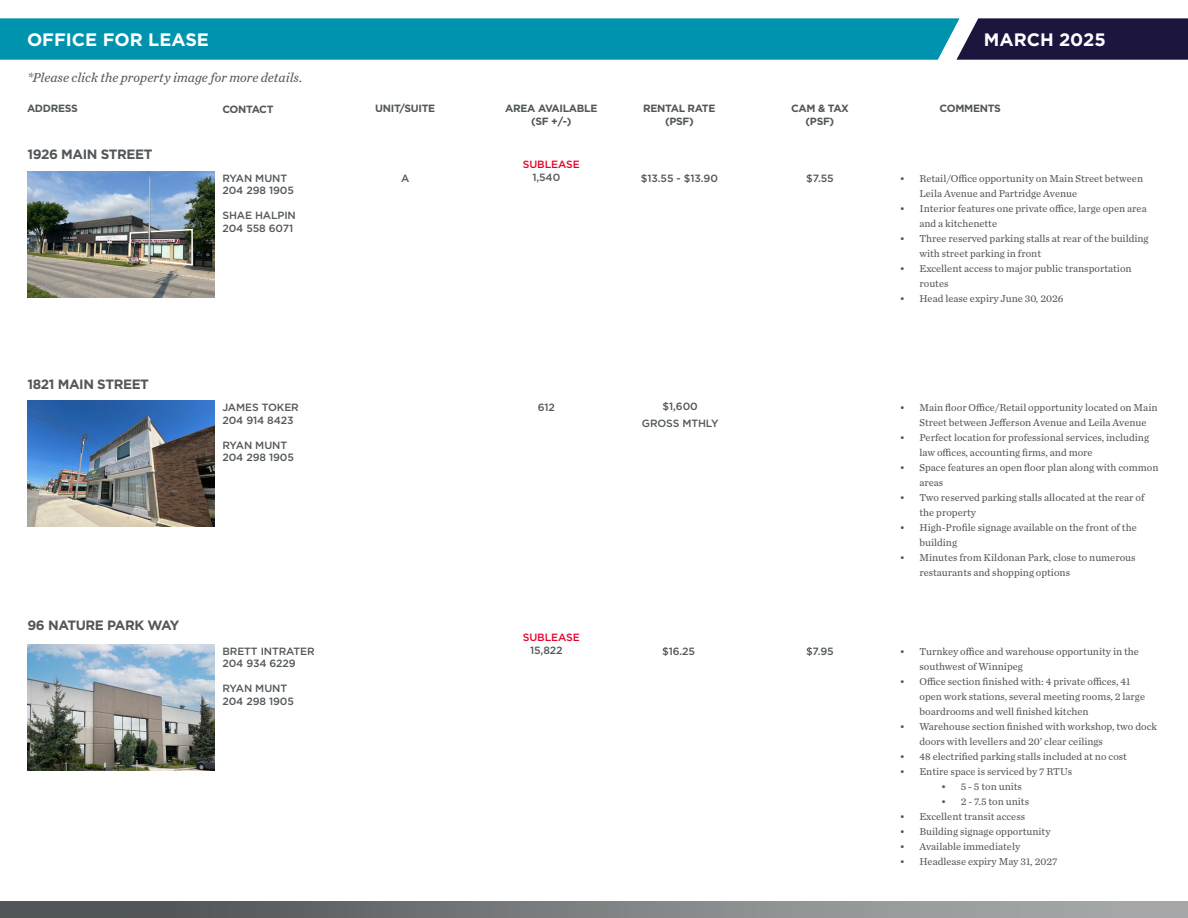
<style>
.page{position:relative;width:1188px;height:918px;background:#fff}
.page>*{position:absolute;margin:0;border:0;box-sizing:border-box;transform-origin:0 0}
.t1{font:700 18px "Gotham";color:#fff}
.t2{font:italic 13.5px "Chronicle Text G2";color:#52575a}
.t3{font:700 13.5px "Gotham";letter-spacing:-.03em;color:#52575a}
.t4{font:10.5px/15px "Chronicle Text G2";color:#52575a}
.t5{font:500 10.5px/12.6px "Gotham";letter-spacing:-.01em;color:#52575a}
.t6{font:700 10.5px/12.6px "Gotham";letter-spacing:-.03em;color:#52575a;text-align:center}
.t7{font:500 10.5px "Gotham";letter-spacing:-.01em;color:#e8002a}
</style>
<div class="page">
<svg style="left:0;top:18px;width:1188px;height:42px;background:#0c809b"></svg>
<div style="left:0;top:902px;width:1188px;height:16px;background:linear-gradient(to right,#494e51,#afb1b1)"></div>
<img style="left:28px;top:171px;width:186px;height:126px">
<img style="left:128px;top:228px;width:66px;height:38px">
<img style="left:28px;top:401px;width:186px;height:126px">
<img style="left:28px;top:645px;width:186px;height:126px">
<h1 class="t1" style="left:27px;top:28px;width:184px">OFFICE FOR LEASE</h1>
<h1 class="t1" style="left:984px;top:28px;width:123px">MARCH 2025</h1>
<p class="t2" style="left:27px;top:67px;width:277px">*Please click the property image for more details.</p>
<p class="t6" style="left:27px;top:102px;width:52px">ADDRESS</p>
<p class="t6" style="left:222px;top:103px;width:53px">CONTACT</p>
<p class="t6" style="left:375px;top:102px;width:62px">UNIT/SUITE</p>
<p class="t6" style="left:505px;top:102px;width:94px">AREA AVAILABLE (SF +/-)</p>
<p class="t6" style="left:643px;top:102px;width:74px">RENTAL RATE (PSF)</p>
<p class="t6" style="left:791px;top:102px;width:59px">CAM &amp; TAX (PSF)</p>
<p class="t6" style="left:940px;top:102px;width:63px">COMMENTS</p>
<p class="t3" style="left:27px;top:146px;width:127px">1926 MAIN STREET</p>
<p class="t3" style="left:27px;top:375px;width:123px">1821 MAIN STREET</p>
<p class="t5" style="left:222px;top:171px;width:73px">RYAN MUNT<br>204 298 1905</p>
<p class="t5" style="left:222px;top:209px;width:75px">SHAE HALPIN<br>204 558 6071</p>
<p class="t5" style="left:222px;top:401px;width:78px">JAMES TOKER<br>204 914 8423</p>
<p class="t5" style="left:222px;top:439px;width:73px">RYAN MUNT<br>204 298 1905</p>
<p class="t3" style="left:27px;top:616px;width:154px">96 NATURE PARK WAY</p>
<p class="t5" style="left:222px;top:645px;width:94px">BRETT INTRATER<br>204 934 6229</p>
<p class="t5" style="left:222px;top:682px;width:73px">RYAN MUNT<br>204 298 1905</p>
<p class="t5" style="left:401px;top:171px;width:10px">A</p>
<p class="t7" style="left:523px;top:158px;width:58px">SUBLEASE</p>
<p class="t5" style="left:532px;top:171px;width:29px">1,540</p>
<p class="t5" style="left:641px;top:171px;width:79px">$13.55 - $13.90</p>
<p class="t5" style="left:806px;top:171px;width:29px">$7.55</p>
<p class="t4" style="left:919px;top:170px;width:225px;text-indent:-19px">• Retail/Office opportunity on Main Street between<br>Leila Avenue and Partridge Avenue</p>
<p class="t4" style="left:919px;top:200px;width:229px;text-indent:-19px">• Interior features one private office, large open area and a kitchenette</p>
<p class="t4" style="left:919px;top:230px;width:231px;text-indent:-19px">• Three reserved parking stalls at rear of the building with street parking in front</p>
<p class="t4" style="left:919px;top:260px;width:214px;text-indent:-19px">• Excellent access to major public transportation routes</p>
<p class="t4" style="left:900px;top:290px;width:165px">• Head lease expiry June 30, 2026</p>
<p class="t5" style="left:538px;top:401px;width:19px">612</p>
<p class="t5" style="left:642px;top:398px;width:78px;line-height:16.5px;text-align:center">$1,600<br>GROSS MTHLY</p>
<p class="t4" style="left:919px;top:400px;width:240px;text-indent:-19px">• Main floor Office/Retail opportunity located on Main<br>Street between Jefferson Avenue and Leila Avenue</p>
<p class="t4" style="left:919px;top:430px;width:231px;text-indent:-19px">• Perfect location for professional services, including law offices, accounting firms, and more</p>
<p class="t4" style="left:919px;top:460px;width:241px;text-indent:-19px">• Space features an open floor plan along with common areas</p>
<p class="t4" style="left:919px;top:490px;width:226px;text-indent:-19px">• Two reserved parking stalls allocated at the rear of the property</p>
<p class="t4" style="left:919px;top:520px;width:219px;text-indent:-19px">• High-Profile signage available on the front of the building</p>
<p class="t4" style="left:919px;top:550px;width:218px;text-indent:-19px">• Minutes from Kildonan Park, close to numerous restaurants and shopping options</p>
<p class="t7" style="left:523px;top:631px;width:58px">SUBLEASE</p>
<p class="t5" style="left:530px;top:644px;width:34px">15,822</p>
<p class="t5" style="left:662px;top:645px;width:35px">$16.25</p>
<p class="t5" style="left:806px;top:645px;width:29px">$7.95</p>
<p class="t4" style="left:919px;top:643px;width:221px;text-indent:-19px">• Turnkey office and warehouse opportunity in the southwest of Winnipeg</p>
<p class="t4" style="left:919px;top:673px;width:227px;text-indent:-19px">• Office section finished with: 4 private offices, 41 open work stations, several meeting rooms, 2 large boardrooms and well finished kitchen</p>
<p class="t4" style="left:919px;top:718px;width:239px;text-indent:-19px">• Warehouse section finished with workshop, two dock doors with levellers and 20’ clear ceilings</p>
<p class="t4" style="left:900px;top:748px;width:229px">• 48 electrified parking stalls included at no cost</p>
<p class="t4" style="left:900px;top:763px;width:174px">• Entire space is serviced by 7 RTUs</p>
<p class="t4" style="left:941px;top:778px;width:82px">• 5 - 5 ton units</p>
<p class="t4" style="left:941px;top:793px;width:89px">• 2 - 7.5 ton units</p>
<p class="t4" style="left:900px;top:808px;width:127px">• Excellent transit access</p>
<p class="t4" style="left:900px;top:823px;width:152px">• Building signage opportunity</p>
<p class="t4" style="left:900px;top:838px;width:122px">• Available immediately</p>
<p class="t4" style="left:900px;top:853px;width:159px">• Headlease expiry May 31, 2027</p>
</div>
